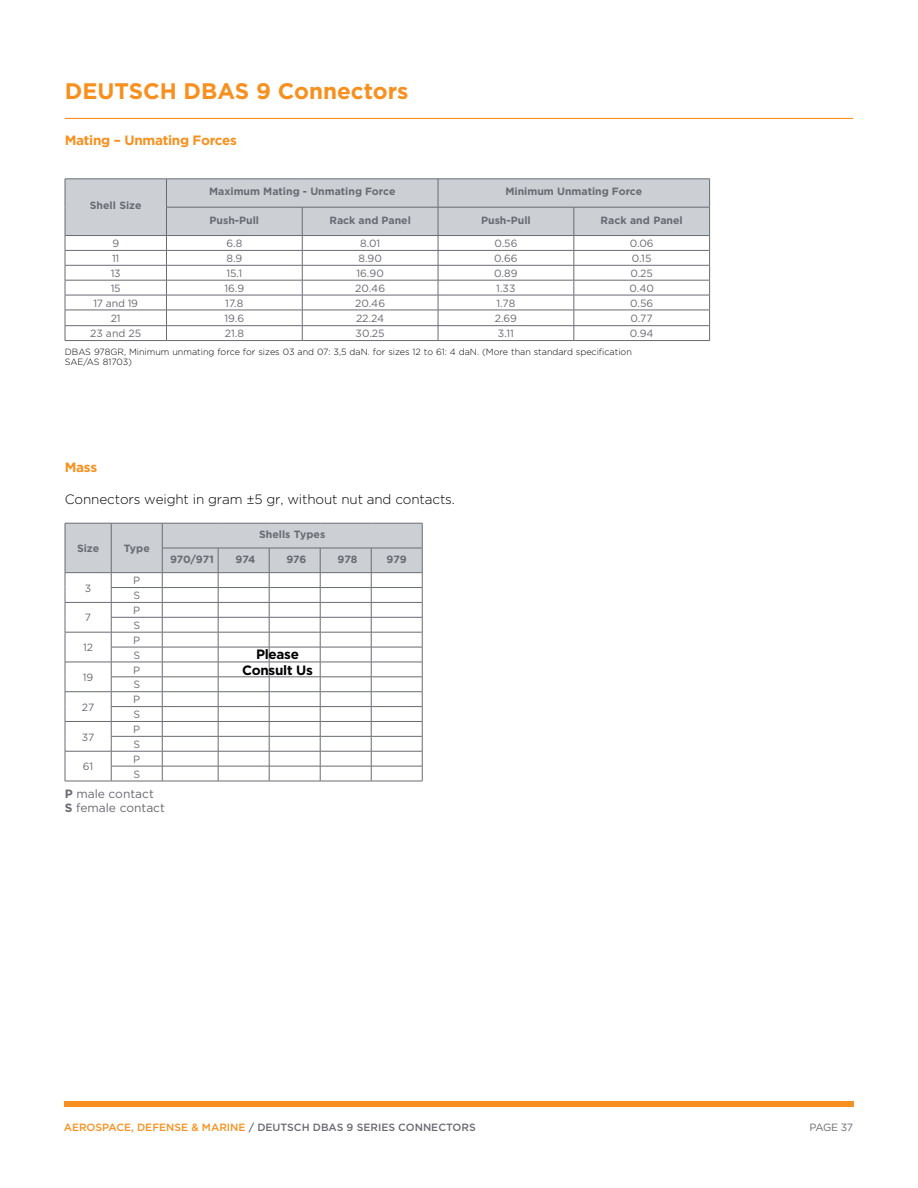
<style>
.page{position:relative;width:918px;height:1188px;background:#fff}
.page>*{position:absolute;margin:0;border:0;box-sizing:border-box;transform-origin:0 0}
.t1{font:700 22.5px "Gotham";color:#f7901e}
.t2{font:300 13.5px "Gotham";letter-spacing:-.01em;color:#000}
.t3{font:700 13.5px "Gotham";letter-spacing:-.02em;color:#f7901e}
.t4{font:700 13.5px/16.5px "Gotham";letter-spacing:-.02em;color:#000;text-align:center}
.t5{font:12px/14.4px "Gotham";color:#696b73}
.t6{font:10.5px/14.9px "Gotham";color:#696b73}
.t7{font:700 10.5px "Gotham";color:#696b73}
.t8{font:500 10.5px "Gotham";color:#696b73}
.t9{font:300 9px/10.5px "Gotham";color:#000}
.s1{font-weight:700}
.s2{color:#f7901e}
</style>
<div class="page">
<div style="left:65px;top:1101px;width:789px;height:6px;background:#f7901e"></div>
<hr style="left:65px;top:118px;width:788px;height:1px;background:#f7901e">
<hr style="left:65px;top:781px;width:46px;height:1px;background:#696b73">
<svg style="left:65px;top:523px;width:358px;height:258px"></svg>
<hr style="left:111px;top:781px;width:51px;height:1px;background:#696b73">
<hr style="left:162px;top:781px;width:56px;height:1px;background:#696b73">
<hr style="left:218px;top:781px;width:51px;height:1px;background:#696b73">
<hr style="left:269px;top:781px;width:51px;height:1px;background:#696b73">
<hr style="left:320px;top:781px;width:51px;height:1px;background:#696b73">
<hr style="left:371px;top:781px;width:51px;height:1px;background:#696b73">
<svg style="left:65px;top:179px;width:645px;height:161px"></svg>
<hr style="left:65px;top:340px;width:101px;height:1px;background:#696b73">
<hr style="left:166px;top:340px;width:136px;height:1px;background:#696b73">
<hr style="left:302px;top:340px;width:136px;height:1px;background:#696b73">
<hr style="left:438px;top:340px;width:136px;height:1px;background:#696b73">
<hr style="left:574px;top:340px;width:136px;height:1px;background:#696b73">
<h1 class="t1" style="left:65px;top:76px;width:345px">DEUTSCH DBAS 9 Connectors</h1>
<p class="t3" style="left:65px;top:131px;width:174px">Mating – Unmating Forces</p>
<p class="t7" style="left:90px;top:199px;width:53px">Shell Size</p>
<p class="t7" style="left:209px;top:185px;width:188px">Maximum Mating - Unmating Force</p>
<p class="t7" style="left:505px;top:185px;width:138px">Minimum Unmating Force</p>
<p class="t7" style="left:210px;top:213px;width:51px">Push-Pull</p>
<p class="t7" style="left:329px;top:213px;width:83px">Rack and Panel</p>
<p class="t7" style="left:481px;top:213px;width:51px">Push-Pull</p>
<p class="t7" style="left:601px;top:213px;width:84px">Rack and Panel</p>
<p class="t6" style="left:112px;top:236px;width:8px">9</p>
<p class="t6" style="left:226px;top:236px;width:17px">6.8</p>
<p class="t6" style="left:360px;top:236px;width:22px">8.01</p>
<p class="t6" style="left:494px;top:236px;width:25px">0.56</p>
<p class="t6" style="left:630px;top:236px;width:25px">0.06</p>
<p class="t6" style="left:112px;top:251px;width:9px">11</p>
<p class="t6" style="left:226px;top:251px;width:17px">8.9</p>
<p class="t6" style="left:358px;top:251px;width:25px">8.90</p>
<p class="t6" style="left:494px;top:251px;width:25px">0.66</p>
<p class="t6" style="left:632px;top:251px;width:21px">0.15</p>
<p class="t6" style="left:111px;top:266px;width:11px">13</p>
<p class="t6" style="left:226px;top:266px;width:17px">15.1</p>
<p class="t6" style="left:356px;top:266px;width:29px">16.90</p>
<p class="t6" style="left:494px;top:266px;width:25px">0.89</p>
<p class="t6" style="left:630px;top:266px;width:24px">0.25</p>
<p class="t6" style="left:111px;top:280px;width:11px">15</p>
<p class="t6" style="left:224px;top:280px;width:21px">16.9</p>
<p class="t6" style="left:355px;top:280px;width:31px">20.46</p>
<p class="t6" style="left:496px;top:280px;width:21px">1.33</p>
<p class="t6" style="left:629px;top:280px;width:26px">0.40</p>
<p class="t6" style="left:93px;top:295px;width:46px">17 and 19</p>
<p class="t6" style="left:225px;top:295px;width:20px">17.8</p>
<p class="t6" style="left:355px;top:295px;width:31px">20.46</p>
<p class="t6" style="left:496px;top:295px;width:20px">1.78</p>
<p class="t6" style="left:630px;top:295px;width:25px">0.56</p>
<p class="t6" style="left:111px;top:311px;width:12px">21</p>
<p class="t6" style="left:224px;top:311px;width:21px">19.6</p>
<p class="t6" style="left:356px;top:311px;width:30px">22.24</p>
<p class="t6" style="left:495px;top:311px;width:24px">2.69</p>
<p class="t6" style="left:631px;top:311px;width:24px">0.77</p>
<p class="t6" style="left:90px;top:326px;width:53px">23 and 25</p>
<p class="t6" style="left:225px;top:326px;width:21px">21.8</p>
<p class="t6" style="left:356px;top:326px;width:31px">30.25</p>
<p class="t6" style="left:498px;top:326px;width:18px">3.11</p>
<p class="t6" style="left:630px;top:326px;width:25px">0.94</p>
<p class="t9" style="left:65px;top:346px;width:569px">DBAS 978GR, Minimum unmating force for sizes 03 and 07: 3,5 daN. for sizes 12 to 61: 4 daN. (More than standard specification<br>SAE/AS 81703)</p>
<p class="t3" style="left:65px;top:458px;width:34px">Mass</p>
<p class="t2" style="left:65px;top:491px;width:392px">Connectors weight in gram ±5 gr, without nut and contacts.</p>
<p class="t7" style="left:77px;top:541px;width:24px">Size</p>
<p class="t7" style="left:124px;top:541px;width:28px">Type</p>
<p class="t6" style="left:85px;top:580px;width:8px">3</p>
<p class="t6" style="left:133px;top:573px;width:9px">P<br>S</p>
<p class="t6" style="left:85px;top:610px;width:8px">7</p>
<p class="t6" style="left:133px;top:603px;width:9px">P<br>S</p>
<p class="t6" style="left:83px;top:640px;width:12px">12</p>
<p class="t6" style="left:133px;top:632px;width:9px">P<br>S</p>
<p class="t6" style="left:83px;top:670px;width:12px">19</p>
<p class="t6" style="left:133px;top:662px;width:9px">P<br>S</p>
<p class="t6" style="left:82px;top:699px;width:14px">27</p>
<p class="t6" style="left:133px;top:692px;width:9px">P<br>S</p>
<p class="t6" style="left:82px;top:729px;width:14px">37</p>
<p class="t6" style="left:133px;top:722px;width:9px">P<br>S</p>
<p class="t6" style="left:83px;top:759px;width:12px">61</p>
<p class="t6" style="left:133px;top:751px;width:9px">P<br>S</p>
<p class="t7" style="left:259px;top:527px;width:68px">Shells Types</p>
<p class="t7" style="left:170px;top:552px;width:45px">970/971</p>
<p class="t7" style="left:236px;top:552px;width:21px">974</p>
<p class="t7" style="left:286px;top:552px;width:22px">976</p>
<p class="t7" style="left:338px;top:552px;width:21px">978</p>
<p class="t7" style="left:387px;top:552px;width:22px">979</p>
<p class="t4" style="left:242px;top:646px;width:72px">Please<br>Consult Us</p>
<p class="t5" style="left:65px;top:786px;width:102px"><span class="s1">P</span> male contact<br><span class="s1">S</span> female contact</p>
<p class="t8" style="left:64px;top:1120px;width:414px"><span class="s2">AEROSPACE, DEFENSE &amp; MARINE</span> / DEUTSCH DBAS 9 SERIES CONNECTORS</p>
<p class="t6" style="left:809px;top:1120px;width:45px">PAGE 37</p>
</div>
